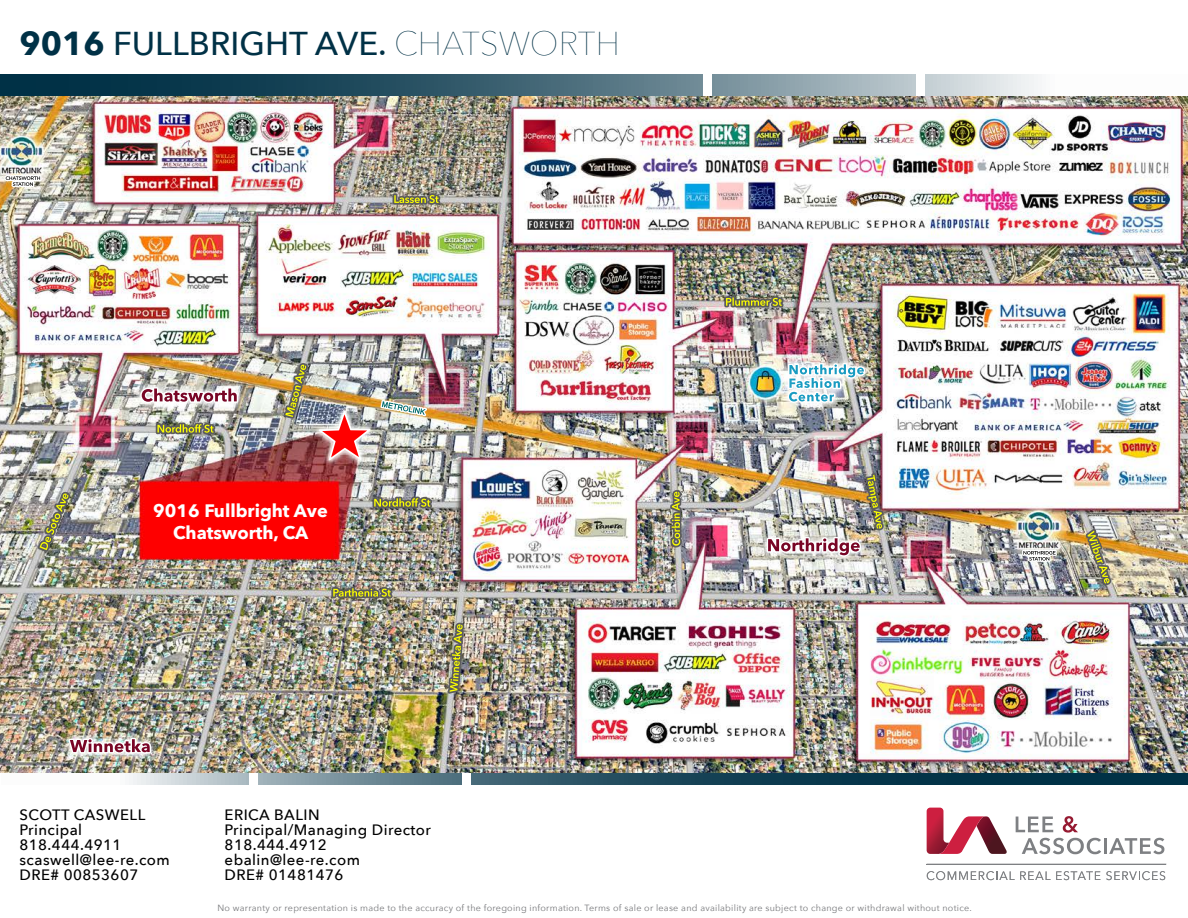
<style>
.page{position:relative;width:1188px;height:918px;background:#fff}
.page>*{position:absolute;margin:0;border:0;box-sizing:border-box;transform-origin:0 0}
.t1{font:500 33px "Avenir Next";color:#003146}
.t2{font:700 18px/21.6px "Avenir Next";color:#fff;text-align:center}
.t3{font:500 15px/15px "Avenir Next";letter-spacing:.03em;color:#000}
.t4{font:9px "Avenir Next";letter-spacing:.03em;color:#76777a}
.s1{font-weight:700}
.s2{font-weight:200}
</style>
<div class="page">
<svg style="left:0;top:75px;width:702px;height:21px;background:#264f61"></svg>
<div style="left:712px;top:75px;width:204px;height:21px;background:linear-gradient(to right,#748e99,#bdc9cf)"></div>
<div style="left:925px;top:75px;width:263px;height:21px;background:linear-gradient(to right,#d1d9dd,#fff)"></div>
<img style="left:0;top:96px;width:1188px;height:676px">
<img style="left:788px;top:363px;width:77px;height:16px">
<img style="left:789px;top:364px;width:75px;height:24px">
<img style="left:319px;top:411px;width:51px;height:49px">
<img style="left:322px;top:414px;width:45px;height:43px">
<img style="left:332px;top:587px;width:60px;height:11px">
<img style="left:333px;top:588px;width:58px;height:9px">
<img style="left:156px;top:422px;width:59px;height:12px">
<img style="left:157px;top:424px;width:57px;height:9px">
<img style="left:373px;top:497px;width:59px;height:11px">
<img style="left:374px;top:498px;width:56px;height:9px">
<img style="left:393px;top:193px;width:47px;height:12px">
<img style="left:394px;top:195px;width:45px;height:8px">
<img style="left:724px;top:296px;width:59px;height:12px">
<img style="left:726px;top:298px;width:56px;height:8px">
<img style="left:284px;top:363px;width:24px;height:56px">
<img style="left:285px;top:365px;width:21px;height:52px">
<img style="left:448px;top:624px;width:13px;height:70px">
<img style="left:450px;top:624px;width:13px;height:68px">
<img style="left:670px;top:490px;width:12px;height:57px">
<img style="left:672px;top:492px;width:8px;height:54px">
<img style="left:866px;top:473px;width:18px;height:57px">
<img style="left:867px;top:475px;width:15px;height:54px">
<img style="left:1086px;top:529px;width:22px;height:56px">
<img style="left:1087px;top:531px;width:23px;height:53px">
<img style="left:38px;top:492px;width:32px;height:60px">
<img style="left:40px;top:494px;width:28px;height:56px">
<img style="left:380px;top:400px;width:47px;height:16px">
<img style="left:382px;top:401px;width:44px;height:14px">
<img style="left:140px;top:387px;width:98px;height:16px">
<img style="left:142px;top:389px;width:95px;height:13px">
<img style="left:69px;top:738px;width:82px;height:16px">
<img style="left:70px;top:739px;width:80px;height:13px">
<img style="left:767px;top:537px;width:94px;height:20px">
<img style="left:768px;top:538px;width:92px;height:17px">
<img style="left:1022px;top:550px;width:35px;height:12px">
<img style="left:1023px;top:551px;width:33px;height:10px">
<img style="left:4px;top:175px;width:37px;height:12px">
<img style="left:6px;top:176px;width:34px;height:10px">
<svg style="left:472px;top:773px;width:716px;height:11px;background:#113e52"></svg>
<svg style="left:258px;top:773px;width:204px;height:11px;background:#738d99"></svg>
<svg style="left:129px;top:773px;width:120px;height:11px"></svg>
<svg style="left:1016px;top:816px;width:85px;height:38px"></svg>
<hr style="left:1104px;top:838px;width:3px;height:16px;background:#7e8083">
<svg style="left:1109px;top:838px;width:55px;height:16px"></svg>
<svg style="left:927px;top:808px;width:80px;height:46px"></svg>
<hr style="left:927px;top:864px;width:239px;height:1px;background:#7e8083">
<svg style="left:927px;top:871px;width:238px;height:9px"></svg>
<div style="left:146px;top:488px;width:189px;height:62px;background:#fe0000"></div>
<h1 class="t1" style="left:20px;top:16px;width:602px"><span class="s1">9016</span> FULLBRIGHT AVE. <span class="s2">CHATSWORTH</span></h1>
<h2 class="t2" style="left:153px;top:500px;width:176px">9016 Fullbright Ave<br>Chatsworth, CA</h2>
<h3 class="t3" style="left:20px;top:806px;width:152px">SCOTT CASWELL<br>Principal<br>818.444.4911 scaswell@lee-re.com<br>DRE# 00853607</h3>
<h3 class="t3" style="left:225px;top:806px;width:208px">ERICA BALIN<br>Principal/Managing Director<br>818.444.4912 ebalin@lee-re.com<br>DRE# 01481476</h3>
<p class="t4" style="left:217px;top:900px;width:756px">No warranty or representation is made to the accuracy of the foregoing information. Terms of sale or lease and availability are subject to change or withdrawal without notice.</p>
</div>
